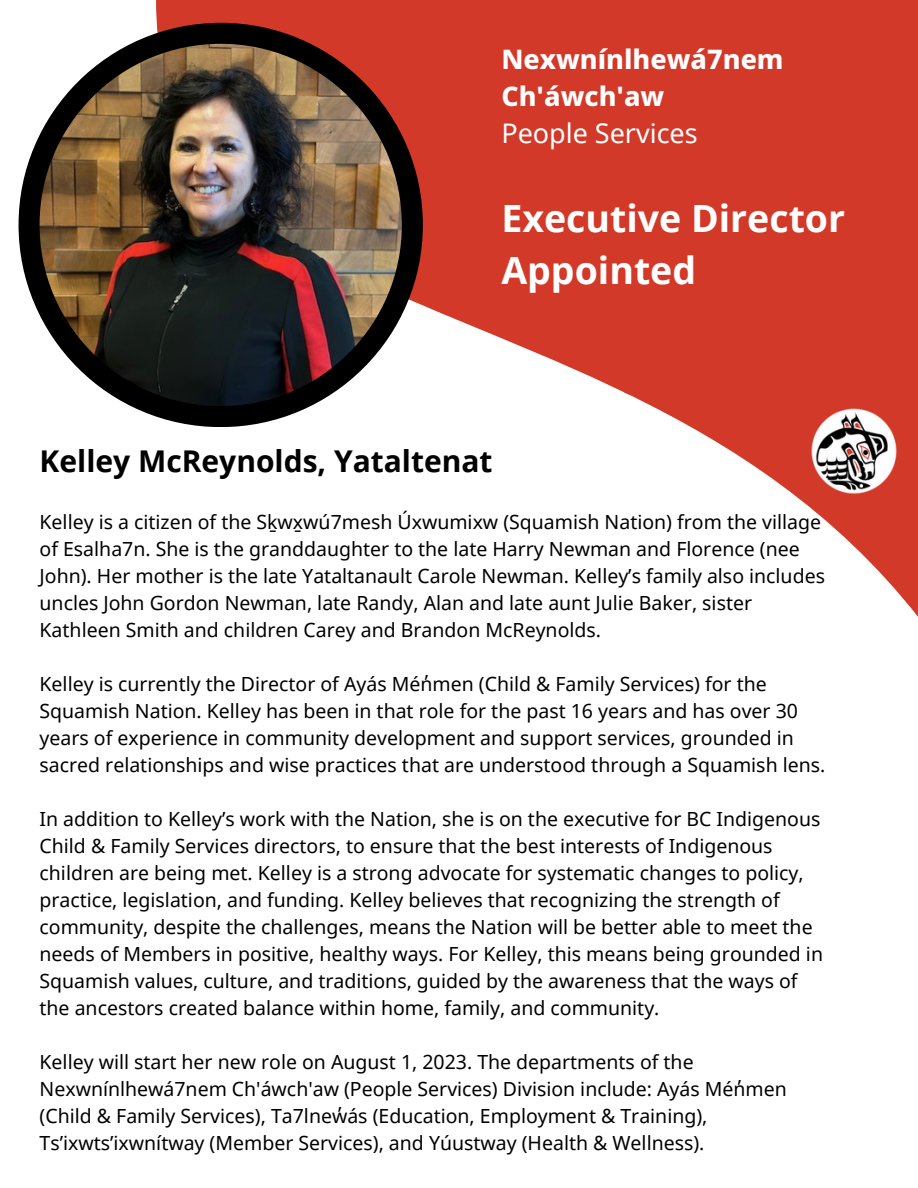
<style>
.page{position:relative;width:918px;height:1188px;background:#fff}
.page>*{position:absolute;margin:0;border:0;box-sizing:border-box;transform-origin:0 0}
.t1{font:700 37.5px/51.8px "Noto Sans";color:#fff}
.t2{font:700 30px "Noto Sans";color:#000}
.t3{font:800 27px/37.2px "Noto Sans";color:#fff}
.t4{font:27px "Noto Sans";color:#fff}
.t5{font:19.5px/27px "Noto Sans";color:#000}
</style>
<div class="page">
<svg style="left:156px;top:0;width:468px;height:427px;fill:#d23929"></svg>
<svg style="left:624px;top:0;width:294px;height:617px;fill:#d23929"></svg>
<div style="left:19px;top:23px;width:404px;height:404px;background:#000;border-radius:50%"></div>
<img style="left:40px;top:44px;width:362px;height:362px;border-radius:50%">
<img style="left:789px;top:387px;width:129px;height:129px">
<p class="t3" style="left:501px;top:40px;width:284px">Nexwnínlhewá7nem<br>Ch'áwch'aw</p>
<p class="t4" style="left:501px;top:115px;width:198px">People Services</p>
<p class="t1" style="left:501px;top:192px;width:345px">Executive Director<br>Appointed</p>
<p class="t2" style="left:40px;top:440px;width:455px">Kelley McReynolds, Yataltenat</p>
<p class="t5" style="left:40px;top:508px;width:787px">Kelley is a citizen of the Sḵwx̱wú7mesh Úxwumixw (Squamish Nation) from the village of Esalha7n. She is the granddaughter to the late Harry Newman and Florence (nee John). Her mother is the late Yataltanault Carole Newman. Kelley’s family also includes uncles John Gordon Newman, late Randy, Alan and late aunt Julie Baker, sister Kathleen Smith and children Carey and Brandon McReynolds.</p>
<p class="t5" style="left:40px;top:670px;width:787px">Kelley is currently the Director of Ayás Mén̓ men (Child &amp; Family Services) for the Squamish Nation. Kelley has been in that role for the past 16 years and has over 30 years of experience in community development and support services, grounded in sacred relationships and wise practices that are understood through a Squamish lens.</p>
<p class="t5" style="left:40px;top:805px;width:785px">In addition to Kelley’s work with the Nation, she is on the executive for BC Indigenous Child &amp; Family Services directors, to ensure that the best interests of Indigenous children are being met. Kelley is a strong advocate for systematic changes to policy, practice, legislation, and funding. Kelley believes that recognizing the strength of community, despite the challenges, means the Nation will be better able to meet the needs of Members in positive, healthy ways. For Kelley, this means being grounded in Squamish values, culture, and traditions, guided by the awareness that the ways of the ancestors created balance within home, family, and community.</p>
<p class="t5" style="left:40px;top:1048px;width:749px">Kelley will start her new role on August 1, 2023. The departments of the Nexwnínlhewá7nem Ch'áwch'aw (People Services) Division include: Ayás Mén̓ men (Child &amp; Family Services), Ta7lnew̓ás (Education, Employment &amp; Training), Ts’ixwts’ixwnítway (Member Services), and Yúustway (Health &amp; Wellness).</p>
</div>
